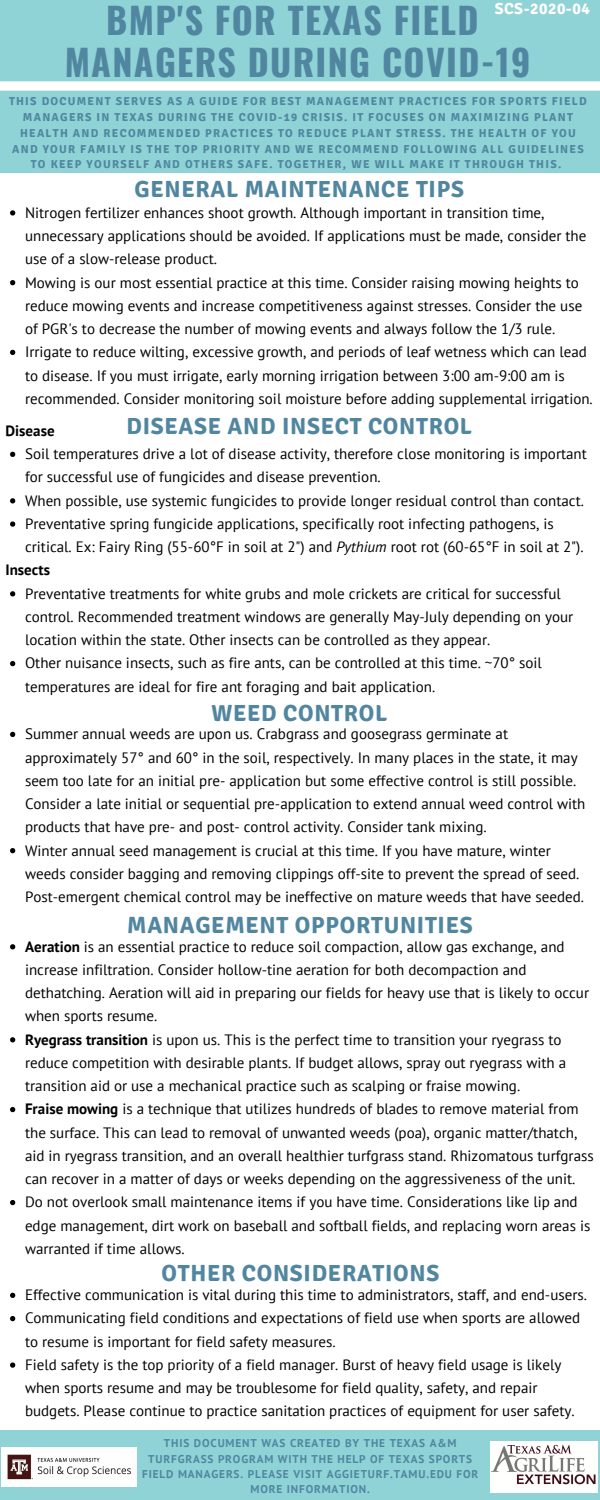
<style>
.page{position:relative;width:600px;height:1500px;background:#8fd3d6}
.page>*{position:absolute;margin:0;border:0;box-sizing:border-box;transform-origin:0 0}
.t1{font:700 36px/41.2px "Oswald";letter-spacing:.035em;color:#5186a0;text-align:center}
.t2{font:700 23.3px "Signika";letter-spacing:.03em;color:#5186a0}
.t3{font:700 16px "Signika";letter-spacing:.03em;color:#fff}
.t4{font:15px/23.2px "PT Sans";color:#000}
.t5{font:700 15px "PT Sans";color:#000}
.t6{font:700 11.5px/15.8px "Signika";letter-spacing:.11em;color:#5186a0;text-align:center}
.t7{font:700 11.3px/15.2px "PT Sans";letter-spacing:.075em;color:#5186a0;text-align:center}
.s1{font-style:italic}
.s2{font-weight:700}
</style>
<div class="page">
<div style="left:0;top:174px;width:600px;height:1256px;background:#fff"></div>
<svg style="left:10px;top:210px;width:5px;height:6px"></svg>
<svg style="left:10px;top:280px;width:5px;height:5px"></svg>
<svg style="left:10px;top:350px;width:5px;height:5px"></svg>
<svg style="left:10px;top:452px;width:5px;height:5px"></svg>
<svg style="left:10px;top:498px;width:5px;height:5px"></svg>
<svg style="left:10px;top:521px;width:5px;height:6px"></svg>
<svg style="left:10px;top:591px;width:5px;height:5px"></svg>
<svg style="left:10px;top:661px;width:5px;height:5px"></svg>
<svg style="left:10px;top:944px;width:5px;height:5px"></svg>
<svg style="left:10px;top:1037px;width:5px;height:5px"></svg>
<svg style="left:10px;top:1107px;width:5px;height:5px"></svg>
<svg style="left:10px;top:1200px;width:5px;height:5px"></svg>
<svg style="left:0;top:81px;width:600px;height:10px;background:#f7fcfc"></svg>
<svg style="left:10px;top:732px;width:5px;height:5px"></svg>
<svg style="left:10px;top:848px;width:5px;height:5px"></svg>
<img style="left:2px;top:1448px;width:134px;height:38px">
<img style="left:490px;top:1442px;width:107px;height:50px">
<svg style="left:10px;top:1293px;width:5px;height:5px"></svg>
<svg style="left:10px;top:1316px;width:5px;height:5px"></svg>
<svg style="left:10px;top:1362px;width:5px;height:6px"></svg>
<p class="t3" style="left:495px;top:-1px;width:97px">SCS-2020-04</p>
<h1 class="t1" style="left:65px;top:-1px;width:467px">BMP'S FOR TEXAS FIELD<br>MANAGERS DURING COVID-19</h1>
<p class="t6" style="left:9px;top:94px;width:579px">THIS DOCUMENT SERVES AS A GUIDE FOR BEST MANAGEMENT PRACTICES FOR SPORTS FIELD MANAGERS IN TEXAS DURING THE COVID-19 CRISIS. IT FOCUSES ON MAXIMIZING PLANT HEALTH AND RECOMMENDED PRACTICES TO REDUCE PLANT STRESS. THE HEALTH OF YOU AND YOUR FAMILY IS THE TOP PRIORITY AND WE RECOMMEND FOLLOWING ALL GUIDELINES TO KEEP YOURSELF AND OTHERS SAFE. TOGETHER, WE WILL MAKE IT THROUGH THIS.</p>
<h2 class="t2" style="left:135px;top:176px;width:331px">GENERAL MAINTENANCE TIPS</h2>
<p class="t4" style="left:25px;top:201px;width:569px">Nitrogen fertilizer enhances shoot growth. Although important in transition time, unnecessary applications should be avoided. If applications must be made, consider the use of a slow-release product.<br>Mowing is our most essential practice at this time. Consider raising mowing heights to reduce mowing events and increase competitiveness against stresses. Consider the use of PGR's to decrease the number of mowing events and always follow the 1/3 rule.<br>Irrigate to reduce wilting, excessive growth, and periods of leaf wetness which can lead to disease. If you must irrigate, early morning irrigation between 3:00 am-9:00 am is recommended. Consider monitoring soil moisture before adding supplemental irrigation.</p>
<p class="t5" style="left:6px;top:421px;width:51px">Disease</p>
<h2 class="t2" style="left:127px;top:412px;width:347px">DISEASE AND INSECT CONTROL</h2>
<p class="t4" style="left:25px;top:442px;width:563px">Soil temperatures drive a lot of disease activity, therefore close monitoring is important for successful use of fungicides and disease prevention.<br>When possible, use systemic fungicides to provide longer residual control than contact.<br>Preventative spring fungicide applications, specifically root infecting pathogens, is critical. Ex: Fairy Ring (55-60°F in soil at 2") and <span class="s1">Pythium</span> root rot (60-65°F in soil at 2").</p>
<p class="t4" style="left:25px;top:582px;width:550px">Preventative treatments for white grubs and mole crickets are critical for successful control. Recommended treatment windows are generally May-July depending on your location within the state. Other insects can be controlled as they appear.<br>Other nuisance insects, such as fire ants, can be controlled at this time. ~70° soil temperatures are ideal for fire ant foraging and bait application.</p>
<p class="t5" style="left:6px;top:560px;width:46px">Insects</p>
<h2 class="t2" style="left:211px;top:699px;width:177px">WEED CONTROL</h2>
<p class="t4" style="left:25px;top:722px;width:562px">Summer annual weeds are upon us. Crabgrass and goosegrass germinate at approximately 57° and 60° in the soil, respectively. In many places in the state, it may seem too late for an initial pre- application but some effective control is still possible.<br>Consider a late initial or sequential pre-application to extend annual weed control with products that have pre- and post- control activity. Consider tank mixing.<br>Winter annual seed management is crucial at this time. If you have mature, winter weeds consider bagging and removing clippings off-site to prevent the spread of seed.<br>Post-emergent chemical control may be ineffective on mature weeds that have seeded.</p>
<h2 class="t2" style="left:127px;top:911px;width:347px">MANAGEMENT OPPORTUNITIES</h2>
<p class="t4" style="left:25px;top:935px;width:570px"><span class="s2">Aeration</span> is an essential practice to reduce soil compaction, allow gas exchange, and increase infiltration. Consider hollow-tine aeration for both decompaction and dethatching. Aeration will aid in preparing our fields for heavy use that is likely to occur when sports resume.<br><span class="s2">Ryegrass transition</span> is upon us. This is the perfect time to transition your ryegrass to reduce competition with desirable plants. If budget allows, spray out ryegrass with a transition aid or use a mechanical practice such as scalping or fraise mowing.<br><span class="s2">Fraise mowing</span> is a technique that utilizes hundreds of blades to remove material from the surface. This can lead to removal of unwanted weeds (poa), organic matter/thatch, aid in ryegrass transition, and an overall healthier turfgrass stand. Rhizomatous turfgrass can recover in a matter of days or weeks depending on the aggressiveness of the unit.<br>Do not overlook small maintenance items if you have time. Considerations like lip and edge management, dirt work on baseball and softball fields, and replacing worn areas is warranted if time allows.</p>
<h2 class="t2" style="left:162px;top:1259px;width:279px">OTHER CONSIDERATIONS</h2>
<p class="t4" style="left:25px;top:1283px;width:563px">Effective communication is vital during this time to administrators, staff, and end-users.<br>Communicating field conditions and expectations of field use when sports are allowed to resume is important for field safety measures.<br>Field safety is the top priority of a field manager. Burst of heavy field usage is likely when sports resume and may be troublesome for field quality, safety, and repair budgets. Please continue to practice sanitation practices of equipment for user safety.</p>
<p class="t7" style="left:142px;top:1436px;width:337px">THIS DOCUMENT WAS CREATED BY THE TEXAS A&amp;M TURFGRASS PROGRAM WITH THE HELP OF TEXAS SPORTS FIELD MANAGERS. PLEASE VISIT AGGIETURF.TAMU.EDU FOR MORE INFORMATION.</p>
</div>
